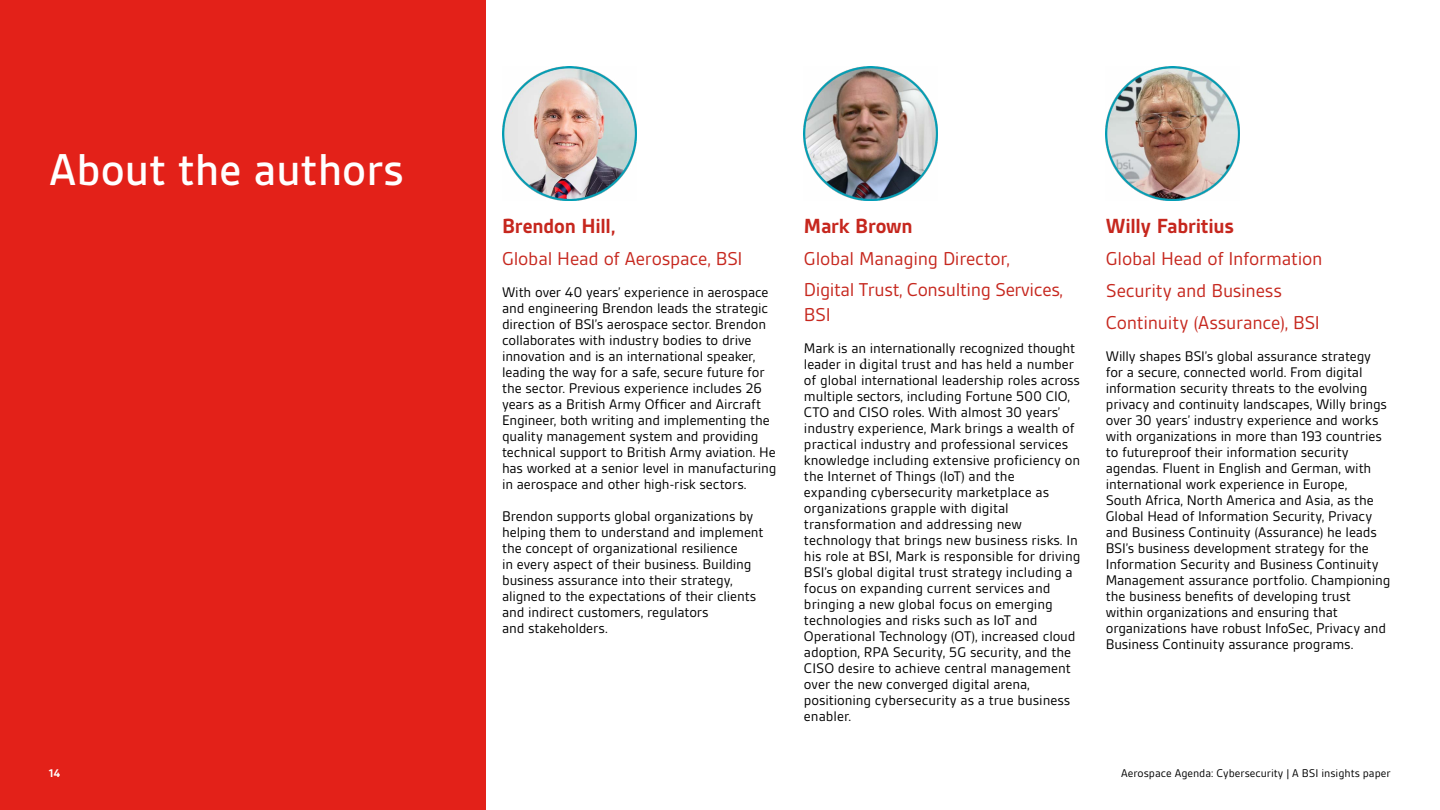
<style>
.page{position:relative;width:1440px;height:810px;background:#fff}
.page>*{position:absolute;margin:0;border:0;box-sizing:border-box;transform-origin:0 0}
.t1{font:500 48px "BSI Gesta";color:#fff}
.t2{font:700 22px "BSI Gesta";letter-spacing:-.01em;color:#c6271e}
.t3{font:20px/32px "BSI Gesta";letter-spacing:-.01em;color:#c6271e}
.t4{font:15px/16px "BSI Gesta";letter-spacing:-.005em;color:#000}
.t5{font:12px "BSI Gesta";color:#000}
.t6{font:700 12px "BSI Gesta";color:#fff}
.s1{font-family:"Minion Pro"}
</style>
<div class="page">
<div style="left:0;top:0;width:485px;height:810px;background:#e32119"></div>
<img style="left:502px;top:67px;width:134px;height:134px">
<img style="left:804px;top:67px;width:134px;height:134px">
<img style="left:1106px;top:67px;width:134px;height:134px">
<p class="t1" style="left:49px;top:144px;width:356px">About the authors</p>
<p class="t2" style="left:502px;top:214px;width:115px">Brendon Hill,</p>
<p class="t3" style="left:502px;top:242px;width:242px">Global Head of Aerospace, BSI</p>
<p class="t4" style="left:502px;top:284px;width:276px">With over 40 years’ experience in aerospace and engineering Brendon leads the strategic direction of BSI’s aerospace sector. Brendon collaborates with industry bodies to drive innovation and is an international speaker, leading the way for a safe, secure future for the sector. Previous experience includes 26 years as a British Army Officer and Aircraft Engineer, both writing and implementing the quality management system and providing technical support to British Army aviation. He has worked at a senior level in manufacturing in aerospace and other high-risk sectors.</p>
<p class="t4" style="left:502px;top:508px;width:263px">Brendon supports global organizations by helping them to understand and implement the concept of organizational resilience<br>in every aspect of their business. Building business assurance into their strategy, aligned to the expectations of their clients and indirect customers, regulators</p>
<p class="t4" style="left:502px;top:620px;width:107px">and stakeholders.</p>
<p class="t2" style="left:804px;top:214px;width:110px">Mark Brown</p>
<p class="t3" style="left:804px;top:243px;width:261px;line-height:31px">Global Managing Director,<br>Digital Trust, Consulting Services,</p>
<p class="t3" style="left:804px;top:298px;width:28px">BSI</p>
<p class="t4" style="left:804px;top:340px;width:278px">Mark is an internationally recognized thought leader in <span class="s1">d</span>igital trust and has held a number of global international leadership roles across multiple sectors, including Fortune 500 CIO, CTO and CISO roles. With almost 30 years’ industry experience, Mark brings a wealth of practical industry and professional services knowledge including extensive proficiency on the Internet of Things (IoT) and the expanding cybersecurity marketplace as organizations grapple with digital transformation and addressing new technology that brings new business risks. In his role at BSI, Mark is responsible for driving BSI’s global digital trust strategy including a focus on expanding current services and bringing a new global focus on emerging technologies and risks such as IoT and Operational Technology (OT), increased cloud adoption, RPA Security, 5G security, and the CISO desire to achieve central management over the new converged digital arena, positioning cybersecurity as a true business enabler.</p>
<p class="t2" style="left:1106px;top:214px;width:130px">Willy Fabritius</p>
<p class="t3" style="left:1106px;top:242px;width:218px">Global Head of Information<br>Security and Business<br>Continuity (Assurance), BSI</p>
<p class="t4" style="left:1106px;top:348px;width:286px">Willy shapes BSI’s global assurance strategy for a secure, connected world. From digital information security threats to the evolving privacy and continuity landscapes, Willy brings over 30 years’ industry experience and works with organizations in more than 193 countries to futureproof their information security agendas. Fluent in English and German, with international work experience in Europe,<br>South Africa, North America and Asia, as the Global Head of Information Security, Privacy and Business Continuity (Assurance) he leads BSI’s business development strategy for the Information Security and Business Continuity Management assurance portfolio. Championing the business benefits of developing trust within organizations and ensuring that organizations have robust InfoSec, Privacy and Business Continuity assurance programs.</p>
<p class="t6" style="left:49px;top:767px;width:12px">14</p>
<p class="t5" style="left:1121px;top:767px;width:271px">Aerospace Agenda: Cybersecurity | A BSI insights paper</p>
</div>
